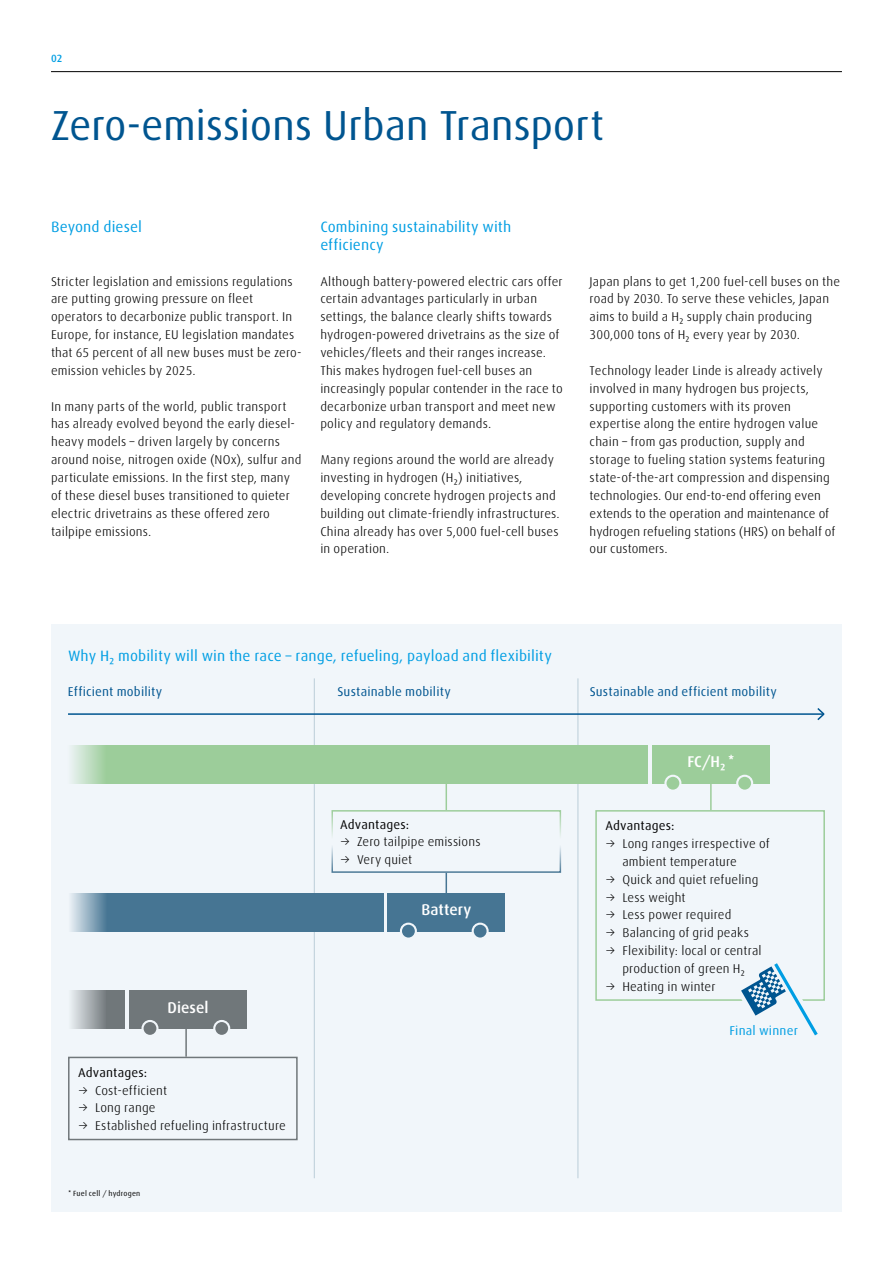
<style>
.page{position:relative;width:893px;height:1263px;background:#fff}
.page>*{position:absolute;margin:0;border:0;box-sizing:border-box;transform-origin:0 0}
.t1{font:42px "Linde Dax Global";letter-spacing:-.01em;color:#005590}
.t2{font:500 15.6px "Linde Dax Global";letter-spacing:.005em;color:#fff}
.t3{font:15px/17.9px "Linde Dax Global";letter-spacing:.005em;color:#009ee3}
.t4{font:300 12.75px/17.9px "Linde Dax Global";letter-spacing:.01em;color:#000}
.t5{font:12.75px "Linde Dax Global";letter-spacing:.01em;color:#005590}
.t6{font:12.75px "Linde Dax Global";letter-spacing:.015em;color:#000}
.t7{font:12.75px "Linde Dax Global";letter-spacing:.015em;color:#009ee3}
.t8{font:500 10.5px "Linde Dax Global";color:#009ee3}
.t9{font:7.5px "Linde Dax Global";letter-spacing:.02em;color:#000}
</style>
<div class="page">
<div style="left:51px;top:625px;width:791px;height:587px;background:#f1f6fa"></div>
<hr style="left:51px;top:71px;width:791px;height:1px;background:#000">
<hr style="left:314px;top:678px;width:1px;height:500px;background:#bbcdd8">
<hr style="left:578px;top:678px;width:1px;height:500px;background:#bbcdd8">
<hr style="left:68px;top:713px;width:756px;height:2px;background:#005590">
<svg style="left:816px;top:708px;width:9px;height:13px"></svg>
<svg style="left:446px;top:783px;width:1px;height:27px"></svg>
<hr style="left:710px;top:782px;width:2px;height:28px;background:#9ccd9a">
<svg style="left:446px;top:873px;width:1px;height:20px"></svg>
<hr style="left:185px;top:1024px;width:2px;height:33px;background:#70777a">
<div style="left:68px;top:1057px;width:230px;height:83px;border:2px solid #70777a"></div>
<div style="left:595px;top:810px;width:230px;height:191px;border:2px solid #9ccd9a"></div>
<div style="left:388px;top:893px;width:117px;height:38px;background:#467593"></div>
<div style="left:401px;top:924px;width:15px;height:14px;background:#467593;border-radius:50%"></div>
<div style="left:400px;top:923px;width:17px;height:17px;border:2px solid #f1f6fa;border-radius:50%"></div>
<div style="left:473px;top:924px;width:15px;height:14px;background:#467593;border-radius:50%"></div>
<div style="left:472px;top:923px;width:17px;height:17px;border:2px solid #f1f6fa;border-radius:50%"></div>
<div style="left:68px;top:893px;width:39px;height:38px;background:linear-gradient(to right,#eff4f9,#497895)"></div>
<div style="left:107px;top:893px;width:276px;height:38px;background:#467593"></div>
<div style="left:652px;top:745px;width:118px;height:38px;background:#9ccd9a"></div>
<div style="left:665px;top:776px;width:15px;height:15px;background:#9ccd9a;border-radius:50%"></div>
<div style="left:664px;top:775px;width:17px;height:17px;border:2px solid #f1f6fa;border-radius:50%"></div>
<div style="left:737px;top:776px;width:15px;height:15px;background:#9ccd9a;border-radius:50%"></div>
<div style="left:736px;top:775px;width:17px;height:17px;border:2px solid #f1f6fa;border-radius:50%"></div>
<div style="left:67px;top:745px;width:39px;height:38px;background:linear-gradient(to right,#f1f5fa,#9ece9c)"></div>
<div style="left:106px;top:745px;width:542px;height:38px;background:#9ccd9a"></div>
<div style="left:129px;top:991px;width:118px;height:38px;background:#70777a"></div>
<svg style="left:143px;top:1021px;width:14px;height:15px"></svg>
<div style="left:141px;top:1020px;width:18px;height:17px;border:2px solid #f1f6fa;border-radius:50%"></div>
<div style="left:214px;top:1021px;width:15px;height:15px;background:#70777a;border-radius:50%"></div>
<div style="left:213px;top:1020px;width:17px;height:17px;border:2px solid #f1f6fa;border-radius:50%"></div>
<div style="left:68px;top:991px;width:39px;height:38px;background:linear-gradient(to right,#eff5f8,#73797d)"></div>
<div style="left:106px;top:991px;width:19px;height:38px;background:#70777a"></div>
<svg style="left:733px;top:958px;width:90px;height:78px"></svg>
<p class="t8" style="left:51px;top:52px;width:13px">02</p>
<h1 class="t1" style="left:51px;top:101px;width:555px">Zero-emissions Urban Transport</h1>
<p class="t3" style="left:51px;top:218px;width:93px">Beyond diesel</p>
<p class="t4" style="left:51px;top:272px;width:252px">Stricter legislation and emissions regulations are putting growing pressure on fleet operators to decarbonize public transport. In Europe, for instance, EU legislation mandates that 65 percent of all new buses must be zero&shy;emission vehicles by 2025.</p>
<p class="t4" style="left:51px;top:397px;width:252px">In many parts of the world, public transport has already evolved beyond the early diesel&shy;heavy models – driven largely by concerns around noise, nitrogen oxide (NOx), sulfur and particulate emissions. In the first step, many of these diesel buses transitioned to quieter electric drivetrains as these offered zero tailpipe emissions.</p>
<p class="t3" style="left:320px;top:218px;width:192px">Combining sustainability with efficiency</p>
<p class="t4" style="left:320px;top:272px;width:244px">Although battery-powered electric cars offer certain advantages particularly in urban settings, the balance clearly shifts towards hydrogen-powered drivetrains as the size of vehicles/fleets and their ranges increase.<br>This makes hydrogen fuel-cell buses an increasingly popular contender in the race to decarbonize urban transport and meet new policy and regulatory demands.</p>
<p class="t4" style="left:320px;top:451px;width:241px">Many regions around the world are already investing in hydrogen (H₂) initiatives, developing concrete hydrogen projects and building out climate-friendly infrastructures.<br>China already has over 5,000 fuel-cell buses in operation.</p>
<p class="t4" style="left:590px;top:272px;width:252px">Japan plans to get 1,200 fuel-cell buses on the road by 2030. To serve these vehicles, Japan aims to build a H₂ supply chain producing 300,000 tons of H₂ every year by 2030.</p>
<p class="t4" style="left:590px;top:362px;width:247px">Technology leader Linde is already actively involved in many hydrogen bus projects, supporting customers with its proven expertise along the entire hydrogen value chain – from gas production, supply and storage to fueling station systems featuring state-of-the-art compression and dispensing technologies. Our end-to-end offering even extends to the operation and maintenance of hydrogen refueling stations (HRS) on behalf of our customers.</p>
<p class="t3" style="left:68px;top:646px;width:485px">Why H₂ mobility will win the race – range, refueling, payload and flexibility</p>
<p class="t5" style="left:68px;top:684px;width:96px">Efficient mobility</p>
<p class="t5" style="left:337px;top:684px;width:115px">Sustainable mobility</p>
<p class="t5" style="left:590px;top:684px;width:189px">Sustainable and efficient mobility</p>
<p class="t2" style="left:168px;top:998px;width:43px">Diesel</p>
<p class="t6" style="left:78px;top:1065px;width:71px">Advantages:</p>
<p class="t4" style="left:78px;top:1081px;width:91px">→ Cost-efficient</p>
<p class="t4" style="left:78px;top:1099px;width:79px">→ Long range</p>
<p class="t4" style="left:78px;top:1117px;width:209px">→ Established refueling infrastructure</p>
<p class="t9" style="left:68px;top:1189px;width:74px">* Fuel cell / hydrogen</p>
<p class="t6" style="left:340px;top:817px;width:71px">Advantages:</p>
<p class="t4" style="left:340px;top:833px;width:142px">→ Zero tailpipe emissions</p>
<p class="t4" style="left:340px;top:851px;width:74px">→ Very quiet</p>
<p class="t2" style="left:421px;top:901px;width:51px">Battery</p>
<p class="t2" style="left:687px;top:753px;width:49px">FC/H₂ *</p>
<p class="t6" style="left:605px;top:818px;width:71px">Advantages:</p>
<p class="t4" style="left:622px;top:835px;width:149px;text-indent:-17px">→ Long ranges irrespective of ambient temperature</p>
<p class="t4" style="left:605px;top:870px;width:155px">→ Quick and quiet refueling</p>
<p class="t4" style="left:605px;top:888px;width:82px">→ Less weight</p>
<p class="t4" style="left:605px;top:906px;width:128px">→ Less power required</p>
<p class="t4" style="left:605px;top:924px;width:145px">→ Balancing of grid peaks</p>
<p class="t4" style="left:605px;top:942px;width:158px;text-align:center">→ Flexibility: local or central production of green H₂</p>
<p class="t4" style="left:605px;top:977px;width:112px">→ Heating in winter</p>
<p class="t7" style="left:729px;top:1023px;width:70px">Final winner</p>
</div>
